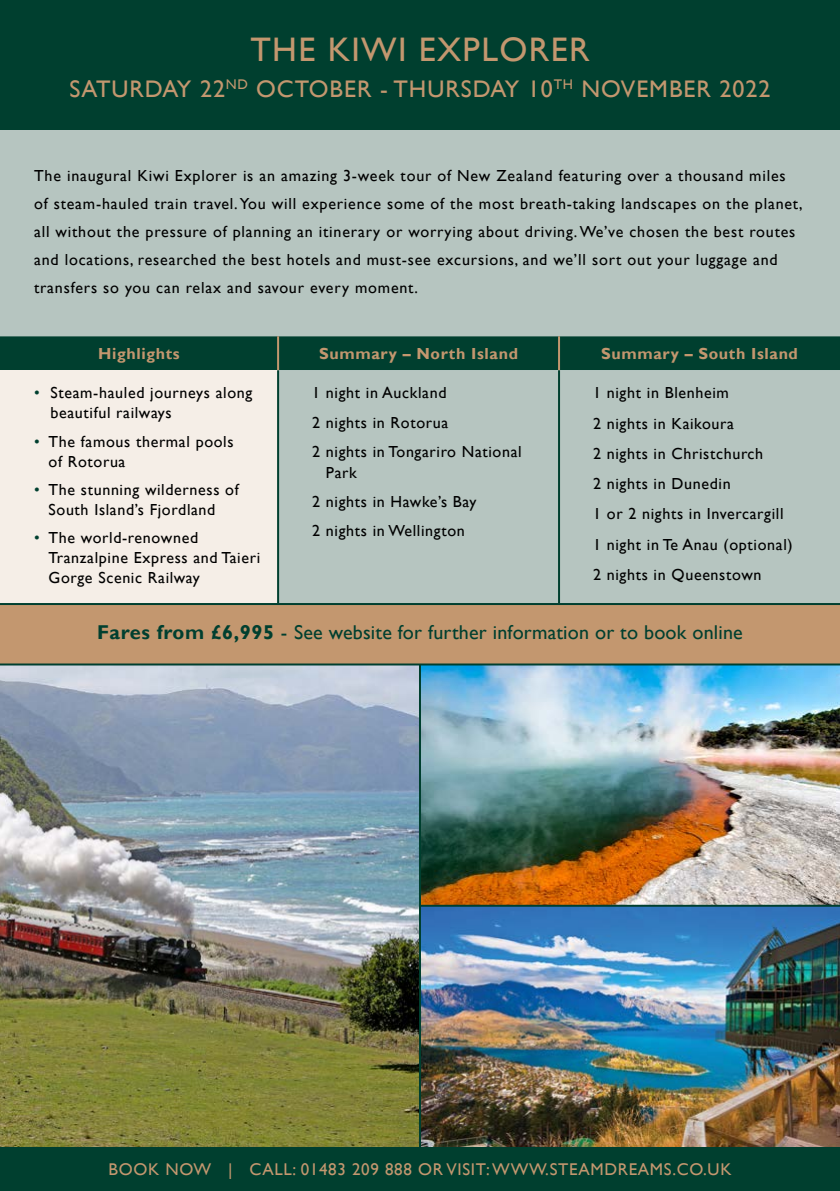
<style>
.page{position:relative;width:840px;height:1191px;background:#fff}
.page>*{position:absolute;margin:0;border:0;box-sizing:border-box;transform-origin:0 0}
.t1{font:34px "Gill Sans";letter-spacing:.04em;color:#c3976f}
.t2{font:24px "Gill Sans";letter-spacing:.04em;color:#c3976f}
.t3{font:20px "Gill Sans";letter-spacing:.01em;color:#003f2f}
.t4{font:17px "Gill Sans";letter-spacing:.04em;color:#c3976f}
.t5{font:16px/30.2px "Gill Sans";letter-spacing:.04em;color:#000}
.t6{font:700 16px "Gill Sans";letter-spacing:.04em;color:#c3976f}
.s1{color:#003f2f}
.s2{font-weight:700}
</style>
<div class="page">
<div style="left:0;top:0;width:839px;height:130px;background:#003f2f"></div>
<div style="left:0;top:130px;width:839px;height:206px;background:#b6c5c0"></div>
<img style="left:0;top:665px;width:839px;height:482px">
<hr style="left:419px;top:664px;width:2px;height:483px;background:#003f2f">
<hr style="left:420px;top:904px;width:419px;height:2px;background:#003f2f">
<div style="left:0;top:336px;width:839px;height:34px;background:#003f2f"></div>
<div style="left:0;top:370px;width:278px;height:233px;background:#f5eee7"></div>
<div style="left:279px;top:370px;width:560px;height:233px;background:#b6c5c0"></div>
<hr style="left:277px;top:336px;width:2px;height:34px;background:#c3976f">
<hr style="left:557px;top:336px;width:2px;height:34px;background:#c3976f">
<hr style="left:277px;top:370px;width:2px;height:233px;background:#003f2f">
<hr style="left:557px;top:370px;width:2px;height:233px;background:#003f2f">
<div style="left:0;top:603px;width:839px;height:61px;background:#c3976f"></div>
<hr style="left:0;top:603px;width:839px;height:2px;background:#003f2f">
<hr style="left:0;top:663px;width:839px;height:2px;background:#003f2f">
<div style="left:0;top:1147px;width:839px;height:44px;background:#003f2f"></div>
<h1 class="t1" style="left:250px;top:30px;width:340px">THE KIWI EXPLORER</h1>
<h2 class="t2" style="left:69px;top:75px;width:702px">SATURDAY 22<sup>ND</sup> OCTOBER - THURSDAY 10<sup>TH</sup> NOVEMBER 2022</h2>
<p class="t5" style="left:34px;top:162px;width:769px;line-height:28px">The inaugural Kiwi Explorer is an amazing 3-week tour of New Zealand featuring over a thousand miles of steam-hauled train travel. You will experience some of the most breath-taking landscapes on the planet, all without the pressure of planning an itinerary or worrying about driving. We’ve chosen the best routes and locations, researched the best hotels and must-see excursions, and we’ll sort out your luggage and transfers so you can relax and savour every moment.</p>
<p class="t6" style="left:98px;top:344px;width:83px">Highlights</p>
<p class="t6" style="left:319px;top:344px;width:200px">Summary – North Island</p>
<p class="t6" style="left:600px;top:344px;width:198px">Summary – South Island</p>
<p class="t5" style="left:50px;top:383px;width:203px;line-height:20px;text-indent:-16px"><span class="s1">•</span> Steam-hauled journeys along beautiful railways</p>
<p class="t5" style="left:48px;top:431px;width:186px;line-height:20px;text-indent:-14px"><span class="s1">•</span> The famous thermal pools of Rotorua</p>
<p class="t5" style="left:34px;top:480px;width:206px;line-height:20px;text-align:center"><span class="s1">•</span> The stunning wilderness of<br>South Island’s Fjordland</p>
<p class="t5" style="left:48px;top:528px;width:213px;line-height:20px;text-indent:-14px"><span class="s1">•</span> The world-renowned<br>Tranzalpine Express and Taieri<br>Gorge Scenic Railway</p>
<p class="t5" style="left:312px;top:379px;width:211px;line-height:29.2px">1 night in Auckland<br>2 nights in Rotorua<br>2 nights in Tongariro National</p>
<p class="t5" style="left:312px;top:458px;width:166px;line-height:29.2px;text-indent:14px">Park<br>2 nights in Hawke’s Bay<br>2 nights in Wellington</p>
<p class="t5" style="left:592px;top:378px;width:201px">1 night in Blenheim<br>2 nights in Kaikoura<br>2 nights in Christchurch<br>2 nights in Dunedin<br>1 or 2 nights in Invercargill<br>1 night in Te Anau (optional)<br>2 nights in Queenstown</p>
<p class="t3" style="left:97px;top:621px;width:646px"><span class="s2">Fares from £6,995</span> - See website for further information or to book online</p>
<p class="t4" style="left:108px;top:1159px;width:624px">BOOK NOW | CALL: 01483 209 888 OR VISIT: WWW.STEAMDREAMS.CO.UK</p>
</div>
